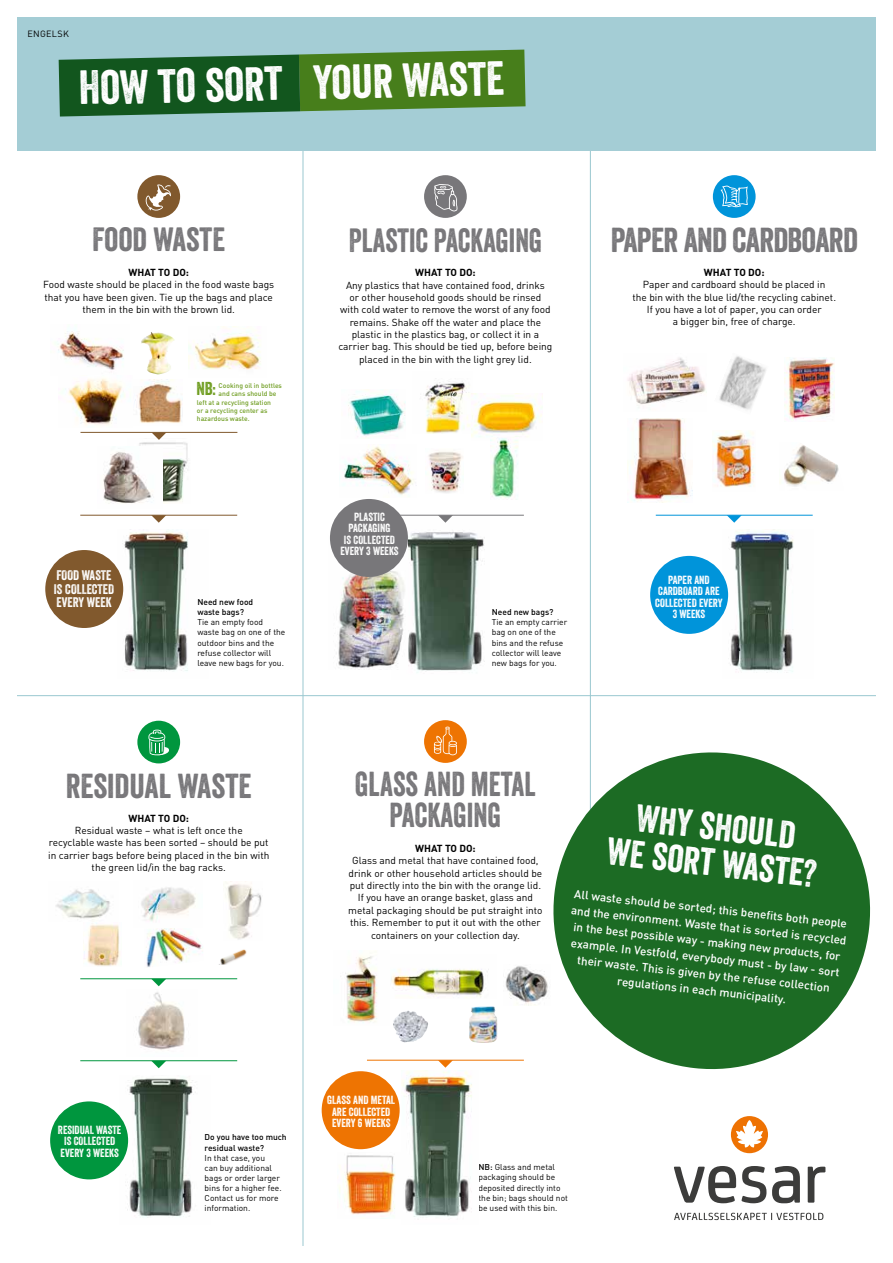
<style>
.page{position:relative;width:893px;height:1263px;background:#fff}
.page>*{position:absolute;margin:0;border:0;box-sizing:border-box;transform-origin:0 0}
.t1{font:46.5px "Veneer";color:#fff}
.t2{font:37.5px/36.3px "Veneer";color:#fff;text-align:center}
.t3{font:33.6px/31.5px "Veneer";color:#78777a;text-align:center;scale:.91 1}
.t4{font:33.6px "Veneer";letter-spacing:-.02em;color:#78777a}
.t5{font:33.6px "Veneer";color:#78777a}
.t6{font:32.7px "Veneer";color:#78777a;scale:.91 1}
.t7{font:32.7px "Veneer";color:#78777a}
.t8{font:18.15px "Veneer";color:#6f9d21}
.t9{font:13.5px/13.5px "Veneer";color:#fff}
.t10{font:500 11.7px/16.4px "DIN";color:#fff;text-align:center}
.t11{font:11.55px/11.6px "Veneer";color:#fff;text-align:center}
.t12{font:10.2px/12.3px "DIN";color:#000;text-align:center}
.t13{font:700 10.2px "DIN";color:#000}
.t14{font:9px "DIN";letter-spacing:.03em;color:#000}
.t15{font:8.4px/10.2px "DIN";color:#000}
.t16{font:500 8.4px/10.2px "DIN";color:#000}
.t17{font:500 6.75px "DIN";color:#6f9d21}
.s1{font-weight:500}
</style>
<div class="page">
<hr style="left:590px;top:145px;width:1px;height:695px;background:#9ac8d0">
<hr style="left:303px;top:145px;width:1px;height:1101px;background:#9ac8d0">
<div style="left:17px;top:17px;width:859px;height:134px;background:#a4cdd5"></div>
<hr style="left:17px;top:695px;width:859px;height:1px;background:#9ac8d0">
<svg style="left:674px;top:1213px;width:149px;height:7px"></svg>
<div style="left:731px;top:1116px;width:37px;height:37px;background:#ee7203;border-radius:50%"></div>
<svg style="left:736px;top:1120px;width:27px;height:27px"></svg>
<svg style="left:674px;top:1166px;width:62px;height:37px"></svg>
<svg style="left:742px;top:1166px;width:24px;height:37px"></svg>
<svg style="left:772px;top:1166px;width:28px;height:37px"></svg>
<svg style="left:808px;top:1167px;width:17px;height:35px"></svg>
<svg style="left:553px;top:744px;width:318px;height:326px;fill:#1c6b24"></svg>
<svg style="left:59px;top:50px;width:467px;height:67px;background:#3e7839"></svg>
<img style="left:189px;top:326px;width:72px;height:44px">
<img style="left:139px;top:442px;width:49px;height:61px">
<img style="left:103px;top:446px;width:60px;height:58px">
<img style="left:135px;top:379px;width:47px;height:44px">
<div style="left:137px;top:175px;width:43px;height:43px;background:#81592d;border-radius:50%"></div>
<svg style="left:146px;top:184px;width:25px;height:27px"></svg>
<hr style="left:81px;top:432px;width:156px;height:1px;background:#81592d">
<svg style="left:151px;top:432px;width:15px;height:8px"></svg>
<hr style="left:80px;top:515px;width:157px;height:1px;background:#81592d">
<svg style="left:151px;top:515px;width:15px;height:8px"></svg>
<img style="left:141px;top:334px;width:10px;height:16px">
<img style="left:58px;top:331px;width:66px;height:39px">
<img style="left:65px;top:378px;width:60px;height:47px">
<img style="left:117px;top:531px;width:71px;height:140px">
<div style="left:45px;top:550px;width:78px;height:78px;background:#81592d;border-radius:50%"></div>
<img style="left:348px;top:389px;width:57px;height:47px">
<div style="left:424px;top:175px;width:43px;height:43px;background:#78777a;border-radius:50%"></div>
<svg style="left:434px;top:184px;width:24px;height:28px"></svg>
<img style="left:425px;top:381px;width:48px;height:53px">
<img style="left:472px;top:394px;width:70px;height:46px">
<img style="left:402px;top:517px;width:83px;height:156px">
<hr style="left:367px;top:515px;width:157px;height:1px;background:#78777a">
<svg style="left:438px;top:515px;width:15px;height:8px"></svg>
<img style="left:330px;top:544px;width:78px;height:126px">
<img style="left:491px;top:438px;width:27px;height:60px">
<img style="left:428px;top:451px;width:35px;height:42px">
<img style="left:343px;top:446px;width:71px;height:49px">
<div style="left:330px;top:499px;width:78px;height:78px;background:#78777a;border-radius:50%"></div>
<div style="left:713px;top:175px;width:43px;height:43px;background:#0094da;border-radius:50%"></div>
<hr style="left:656px;top:515px;width:157px;height:1px;background:#0094da">
<svg style="left:727px;top:515px;width:15px;height:8px"></svg>
<img style="left:723px;top:531px;width:71px;height:142px">
<svg style="left:721px;top:185px;width:27px;height:23px"></svg>
<img style="left:712px;top:430px;width:42px;height:57px">
<img style="left:631px;top:419px;width:61px;height:84px">
<img style="left:784px;top:358px;width:51px;height:62px">
<img style="left:719px;top:356px;width:47px;height:54px">
<img style="left:627px;top:357px;width:79px;height:48px">
<img style="left:780px;top:445px;width:59px;height:42px">
<div style="left:650px;top:556px;width:78px;height:78px;background:#0094da;border-radius:50%"></div>
<div style="left:137px;top:721px;width:43px;height:42px;background:#00963e;border-radius:50%"></div>
<hr style="left:80px;top:1060px;width:157px;height:1px;background:#00963e">
<svg style="left:151px;top:1061px;width:15px;height:7px"></svg>
<img style="left:120px;top:1078px;width:73px;height:140px">
<img style="left:138px;top:992px;width:47px;height:59px">
<img style="left:55px;top:889px;width:55px;height:31px">
<img style="left:225px;top:881px;width:37px;height:59px">
<img style="left:220px;top:949px;width:27px;height:15px">
<img style="left:146px;top:928px;width:57px;height:39px">
<img style="left:83px;top:923px;width:37px;height:43px">
<svg style="left:148px;top:730px;width:21px;height:26px"></svg>
<hr style="left:80px;top:978px;width:157px;height:1px;background:#00963e">
<svg style="left:151px;top:979px;width:15px;height:7px"></svg>
<img style="left:141px;top:887px;width:55px;height:35px">
<div style="left:50px;top:1101px;width:78px;height:78px;background:#00963e;border-radius:50%"></div>
<img style="left:402px;top:1070px;width:70px;height:147px">
<hr style="left:367px;top:1060px;width:157px;height:1px;background:#ee7402">
<svg style="left:438px;top:1060px;width:15px;height:8px"></svg>
<img style="left:393px;top:1011px;width:21px;height:31px">
<div style="left:424px;top:720px;width:43px;height:43px;background:#ee7402;border-radius:50%"></div>
<svg style="left:434px;top:727px;width:23px;height:28px"></svg>
<img style="left:339px;top:1155px;width:57px;height:64px">
<div style="left:322px;top:1071px;width:78px;height:78px;background:#ee7402;border-radius:50%"></div>
<img style="left:469px;top:1006px;width:28px;height:37px">
<img style="left:505px;top:966px;width:43px;height:40px">
<img style="left:391px;top:969px;width:98px;height:29px">
<img style="left:345px;top:955px;width:32px;height:68px">
<p class="t14" style="left:28px;top:28px;width:43px">ENGELSK</p>
<h1 class="t1" style="left:78px;top:58px;width:427px;rotate:-1deg">HOW TO SORT YOUR WASTE</h1>
<h3 class="t7" style="left:92px;top:220px;width:134px">FOOD WASTE</h3>
<p class="t13" style="left:128px;top:266px;width:62px">WHAT TO DO:</p>
<p class="t12" style="left:43px;top:278px;width:232px">Food waste should be placed in the food waste bags that you have been given. Tie up the bags and place them in the bin with the brown lid.</p>
<h3 class="t9" style="left:54px;top:568px;width:62px">FOOD WASTE<br>IS COLLECTED<br>EVERY WEEK</h3>
<h3 class="t8" style="left:196px;top:378px;width:21px">NB:</h3>
<p class="t17" style="left:219px;top:381px;width:65px">Cooking oil in bottles</p>
<p class="t17" style="left:219px;top:389px;width:59px">and cans should be</p>
<p class="t17" style="left:197px;top:398px;width:76px">left at a recycling station</p>
<p class="t17" style="left:197px;top:406px;width:72px">or a recycling center as</p>
<p class="t17" style="left:197px;top:415px;width:54px">hazardous waste.</p>
<p class="t16" style="left:197px;top:597px;width:57px">Need new food waste bags?</p>
<p class="t15" style="left:197px;top:617px;width:90px">Tie an empty food waste bag on one of the outdoor bins and the refuse collector will leave new bags for you.</p>
<h3 class="t6" style="left:349px;top:220px;width:214px">PLASTIC PACKAGING</h3>
<p class="t13" style="left:415px;top:266px;width:62px">WHAT TO DO:</p>
<p class="t12" style="left:338px;top:278px;width:215px">Any plastics that have contained food, drinks<br>or other household goods should be rinsed<br>with cold water to remove the worst of any food remains. Shake off the water and place the plastic in the plastics bag, or collect it in a carrier bag. This should be tied up, before being placed in the bin with the light grey lid.</p>
<h3 class="t4" style="left:611px;top:219px;width:249px">PAPER AND CARDBOARD</h3>
<p class="t13" style="left:704px;top:266px;width:62px">WHAT TO DO:</p>
<p class="t12" style="left:632px;top:278px;width:205px">Paper and cardboard should be placed in<br>the bin with the blue lid/the recycling cabinet.<br>If you have a lot of paper, you can order<br>a bigger bin, free of charge.</p>
<p class="t11" style="left:340px;top:511px;width:60px">PLASTIC<br>PACKAGING<br>IS COLLECTED<br>EVERY 3 WEEKS</p>
<p class="t16" style="left:492px;top:607px;width:63px">Need new bags?</p>
<p class="t15" style="left:492px;top:617px;width:77px">Tie an empty carrier bag on one of the bins and the refuse collector will leave new bags for you.</p>
<p class="t11" style="left:655px;top:574px;width:69px">PAPER AND<br>CARDBOARD ARE<br>COLLECTED EVERY<br>3 WEEKS</p>
<h3 class="t5" style="left:66px;top:765px;width:187px">RESIDUAL WASTE</h3>
<p class="t13" style="left:128px;top:811px;width:62px">WHAT TO DO:</p>
<p class="t12" style="left:48px;top:824px;width:223px">Residual waste – what is left once the<br>recyclable waste has been sorted – should be put in carrier bags before being placed in the bin with the green lid/in the bag racks.</p>
<p class="t11" style="left:58px;top:1124px;width:65px">RESIDUAL WASTE<br>IS COLLECTED<br>EVERY 3 WEEKS</p>
<p class="t16" style="left:205px;top:1132px;width:84px">Do you have too much residual waste?</p>
<p class="t15" style="left:205px;top:1152px;width:78px">In that case, you<br>can buy additional bags or order larger bins for a higher fee.<br>Contact us for more information.</p>
<h3 class="t3" style="left:355px;top:767px;width:200px">GLASS AND METAL<br>PACKAGING</h3>
<p class="t13" style="left:415px;top:841px;width:62px">WHAT TO DO:</p>
<p class="t12" style="left:348px;top:854px;width:196px">Glass and metal that have contained food, drink or other household articles should be put directly into the bin with the orange lid.<br>If you have an orange basket, glass and metal packaging should be put straight into this. Remember to put it out with the other containers on your collection day.</p>
<h2 class="t2" style="left:613px;top:797px;width:212px;rotate:6deg">WHY SHOULD<br>WE SORT WASTE?</h2>
<p class="t10" style="left:574px;top:886px;width:278px;rotate:6deg">All waste should be sorted; this benefi ts both people and the environment. Waste that is sorted is recycled in the best possible way - making new products, for example. In Vestfold, everybody must - by law - sort their waste. This is given by the refuse collection regulations in each municipality.</p>
<p class="t11" style="left:327px;top:1094px;width:69px">GLASS AND METAL<br>ARE COLLECTED<br>EVERY 6 WEEKS</p>
<p class="t15" style="left:478px;top:1162px;width:91px"><span class="s1">NB:</span> Glass and metal packaging should be deposited directly into the bin; bags should not be used with this bin.</p>
</div>
